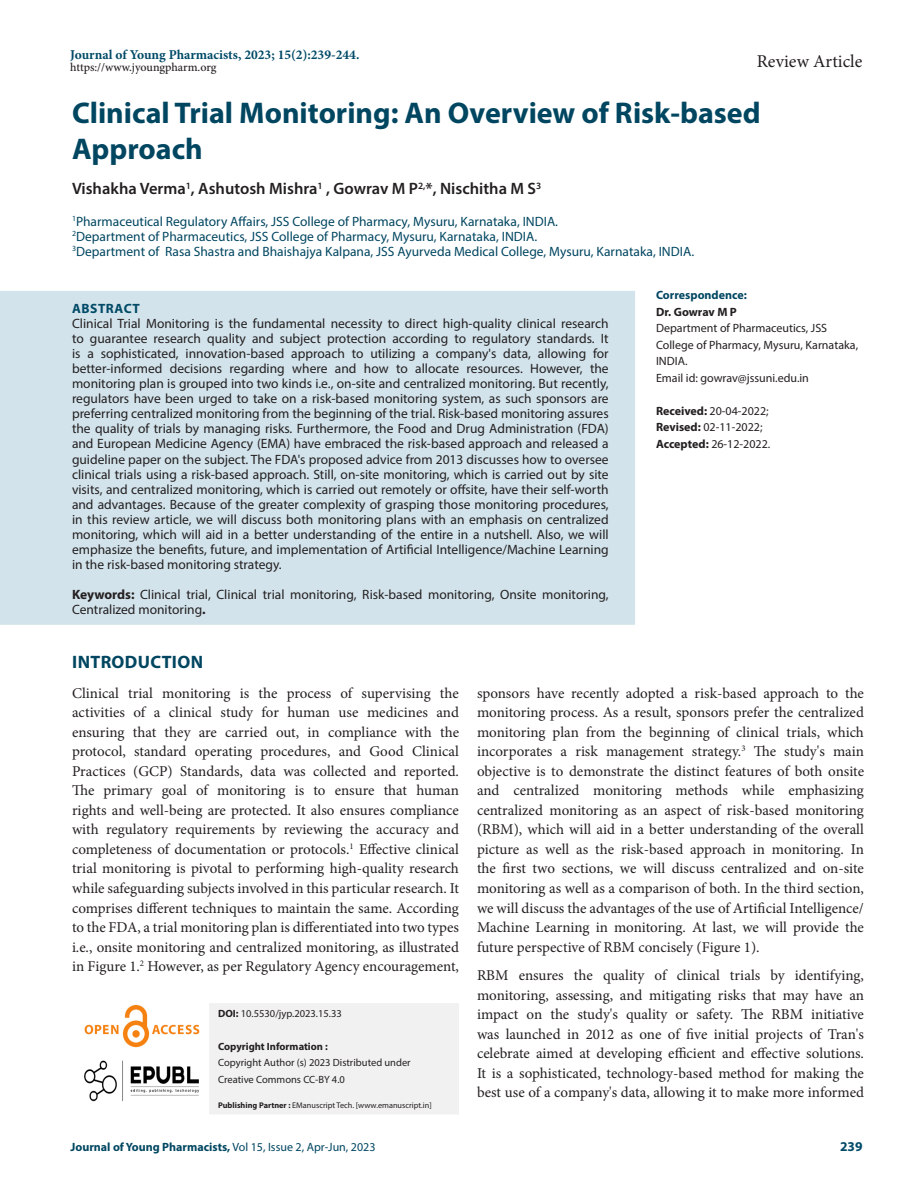
<style>
.page{position:relative;width:918px;height:1188px;background:#fff}
.page>*{position:absolute;margin:0;border:0;box-sizing:border-box;transform-origin:0 0}
.Art_Title{font:700 30px/36px "Myriad Pro";color:#004661}
.t1{font:18px "Minion Pro";letter-spacing:.005em;color:#231f20}
.Intro_head{font:700 18px "Myriad Pro";letter-spacing:.02em;color:#004661}
.Author_Names{font:600 16.5px "Myriad Pro";color:#231f20}
.Body_text__FO{font:15px/19.5px "Minion Pro";color:#231f20;text-align:justify}
.Body_text{font:15px/19.5px "Minion Pro";letter-spacing:-.005em;color:#231f20;text-align:justify}
.Abstract_TXT{font:13.5px/15px "Myriad Pro";color:#231f20;text-align:justify}
.Author_Affiliations{font:13.5px "Myriad Pro";color:#004661}
.KY{font:13.5px/15px "Myriad Pro";color:#231f20}
.t2{font:700 13.5px "Minion Pro";color:#004a67}
.ABS_Heading{font:700 13.5px "Myriad Pro";letter-spacing:.04em;color:#004a67}
.Correspondence_AU_Af{font:12px/16.5px "Myriad Pro";color:#231f20}
.Correspondence_AU_Af-2{font:700 12px "Myriad Pro";color:#004661}
.Journal_Dates{font:12px/16.5px "Myriad Pro";color:#231f20}
.t3{font:500 12px "Minion Pro";letter-spacing:-.005em;color:#231f20}
.Correspondence_AU_Af-3{font:700 12px "Myriad Pro";letter-spacing:-.005em;color:#231f20}
.t4{font:10.5px/16.5px "Myriad Pro";color:#231f20}
.t5{font:700 10.5px "Myriad Pro";color:#231f20}
.t6{font:8.25px "Myriad Pro";color:#231f20}
.s1{font-weight:700}
.s2{font-weight:400}
</style>
<div class="page">
<img style="left:84px;top:1004px;width:116px;height:44px">
<img style="left:84px;top:1060px;width:115px;height:42px">
<div style="left:210px;top:1004px;width:248px;height:110px;background:#f1f1f2"></div>
<div style="left:209px;top:1003px;width:250px;height:111px;border:2px solid #f1f1f2"></div>
<div style="left:0;top:291px;width:635px;height:334px;background:#d2e3eb"></div>
<p class="t2" style="left:70px;top:45px;width:291px">Journal of Young Pharmacists, 2023; 15(2):239-244.</p>
<p class="t3" style="left:70px;top:59px;width:148px">https://www.jyoungpharm.org</p>
<p class="t1" style="left:757px;top:49px;width:107px">Review Article</p>
<p class="Art_Title" style="left:72px;top:94px;width:690px">Clinical Trial Monitoring: An Overview of Risk-based<br>Approach</p>
<p class="Author_Names" style="left:72px;top:178px;width:471px">Vishakha Verma<sup>1</sup>, Ashutosh Mishra<sup>1</sup> , Gowrav M P<sup>2,</sup>*, Nischitha M S<sup>3</sup></p>
<p class="Author_Affiliations" style="left:72px;top:213px;width:488px"><sup>1</sup>Pharmaceutical Regulatory Affairs, JSS College of Pharmacy, Mysuru, Karnataka, INDIA.</p>
<p class="Author_Affiliations" style="left:72px;top:228px;width:467px"><sup>2</sup>Department of Pharmaceutics, JSS College of Pharmacy, Mysuru, Karnataka, INDIA.</p>
<p class="Author_Affiliations" style="left:72px;top:243px;width:624px"><sup>3</sup>Department of Rasa Shastra and Bhaishajya Kalpana, JSS Ayurveda Medical College, Mysuru, Karnataka, INDIA.</p>
<p class="Correspondence_AU_Af-2" style="left:656px;top:287px;width:92px">Correspondence:</p>
<p class="Correspondence_AU_Af-3" style="left:656px;top:304px;width:82px">Dr. Gowrav M P</p>
<p class="Correspondence_AU_Af" style="left:656px;top:320px;width:204px">Department of Pharmaceutics, JSS<br>College of Pharmacy, Mysuru, Karnataka,<br>INDIA.</p>
<p class="Correspondence_AU_Af" style="left:656px;top:369px;width:154px">Email id: gowrav@jssuni.edu.in</p>
<p class="ABS_Heading" style="left:72px;top:300px;width:69px">ABSTRACT</p>
<p class="Abstract_TXT" style="left:72px;top:316px;width:538px">Clinical Trial Monitoring is the fundamental necessity to direct high-quality clinical research to guarantee research quality and subject protection according to regulatory standards. It is a sophisticated, innovation-based approach to utilizing a company's data, allowing for better-informed decisions regarding where and how to allocate resources. However, the monitoring plan is grouped into two kinds i.e., on-site and centralized monitoring. But recently, regulators have been urged to take on a risk-based monitoring system, as such sponsors are preferring centralized monitoring from the beginning of the trial. Risk-based monitoring assures the quality of trials by managing risks. Furthermore, the Food and Drug Administration (FDA) and European Medicine Agency (EMA) have embraced the risk-based approach and released a guideline paper on the subject. The FDA's proposed advice from 2013 discusses how to oversee clinical trials using a risk-based approach. Still, on-site monitoring, which is carried out by site visits, and centralized monitoring, which is carried out remotely or offsite, have their self-worth and advantages. Because of the greater complexity of grasping those monitoring procedures, in this review article, we will discuss both monitoring plans with an emphasis on centralized monitoring, which will aid in a better understanding of the entire in a nutshell. Also, we will emphasize the benefits, future, and implementation of Artificial Intelligence/Machine Learning in the risk-based monitoring strategy.</p>
<p class="KY" style="left:72px;top:586px;width:538px"><span class="s1">Keywords:</span> Clinical trial, Clinical trial monitoring, Risk-based monitoring, Onsite monitoring,<br>Centralized monitoring<span class="s1">.</span></p>
<p class="Intro_head" style="left:72px;top:650px;width:132px">INTRODUCTION</p>
<p class="Body_text__FO" style="left:72px;top:683px;width:389px">Clinical trial monitoring is the process of supervising the activities of a clinical study for human use medicines and ensuring that they are carried out, in compliance with the protocol, standard operating procedures, and Good Clinical Practices (GCP) Standards, data was collected and reported.<br>The primary goal of monitoring is to ensure that human rights and well-being are protected. It also ensures compliance with regulatory requirements by reviewing the accuracy and completeness of documentation or protocols.<sup>1</sup> Effective clinical trial monitoring is pivotal to performing high-quality research while safeguarding subjects involved in this particular research. It comprises different techniques to maintain the same. According to the FDA, a trial monitoring plan is differentiated into two types i.e., onsite monitoring and centralized monitoring, as illustrated in Figure 1.<sup>2</sup> However, as per Regulatory Agency encouragement,</p>
<p class="Body_text__FO" style="left:477px;top:683px;width:389px">sponsors have recently adopted a risk-based approach to the monitoring process. As a result, sponsors prefer the centralized monitoring plan from the beginning of clinical trials, which incorporates a risk management strategy.<sup>3</sup> The study's main objective is to demonstrate the distinct features of both onsite and centralized monitoring methods while emphasizing centralized monitoring as an aspect of risk-based monitoring (RBM), which will aid in a better understanding of the overall picture as well as the risk-based approach in monitoring. In the first two sections, we will discuss centralized and on-site monitoring as well as a comparison of both. In the third section, we will discuss the advantages of the use of Artificial Intelligence/ Machine Learning in monitoring. At last, we will provide the future perspective of RBM concisely (Figure 1).</p>
<p class="Journal_Dates" style="left:656px;top:402px;width:116px"><span class="s1">Received:</span> 20-04-2022;<br><span class="s1">Revised:</span> 02-11-2022;<br><span class="s1">Accepted:</span> 26-12-2022.</p>
<p class="Body_text" style="left:477px;top:966px;width:389px">RBM ensures the quality of clinical trials by identifying, monitoring, assessing, and mitigating risks that may have an impact on the study's quality or safety. The RBM initiative was launched in 2012 as one of five initial projects of Tran's celebrate aimed at developing efficient and effective solutions.<br>It is a sophisticated, technology-based method for making the best use of a company's data, allowing it to make more informed</p>
<p class="t4" style="left:218px;top:1005px;width:125px"><span class="s1">DOI:</span> 10.5530/jyp.2023.15.33</p>
<p class="t5" style="left:218px;top:1040px;width:111px">Copyright Information :</p>
<p class="t4" style="left:218px;top:1055px;width:194px">Copyright Author (s) 2023 Distributed under<br>Creative Commons CC-BY 4.0</p>
<p class="t6" style="left:218px;top:1101px;width:215px"><span class="s1">Publishing Partner :</span> EManuscript Tech. [www.emanuscript.in]</p>
<p class="Correspondence_AU_Af-2" style="left:70px;top:1139px;width:307px">Journal of Young Pharmacists, <span class="s2">Vol 15, Issue 2, Apr-Jun, 2023</span></p>
<p class="ABS_Heading" style="left:840px;top:1137px;width:24px">239</p>
</div>
